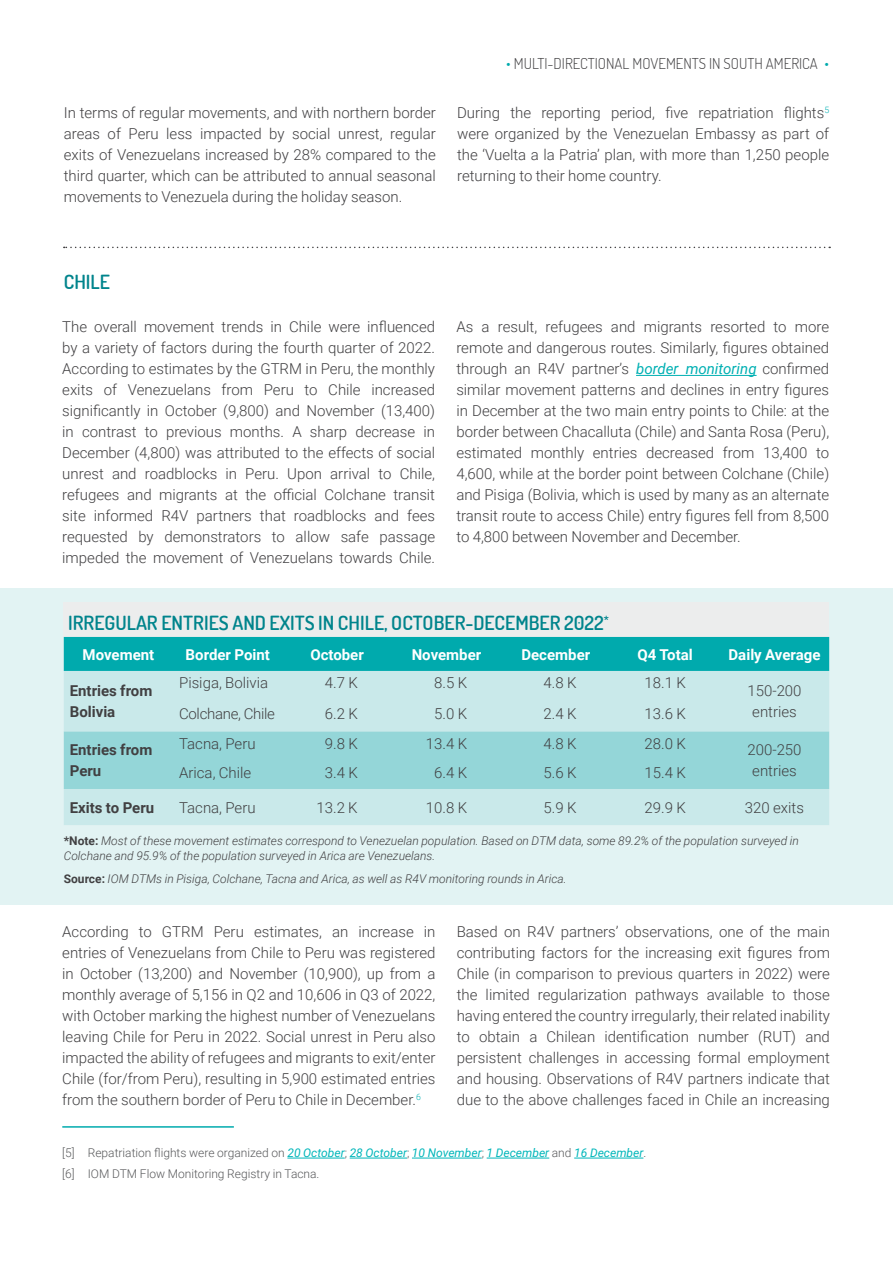
<style>
.page{position:relative;width:893px;height:1263px;background:#fff}
.page>*{position:absolute;margin:0;border:0;box-sizing:border-box;transform-origin:0 0}
.t1{font:600 19.5px "Dosis";color:#00848c}
.t2{font:300 15px/21px "Roboto";color:#414042;text-align:justify}
.t3{font:700 15px "Roboto";color:#fff}
.t4{font:700 15px/21px "Roboto";color:#414042}
.t5{font:300 15px "Dosis";color:#414042}
.t6{font:300 15px "Roboto";letter-spacing:-.02em;color:#414042}
.t7{font:italic 300 12px/14.4px "Roboto";color:#414042}
.t8{font:300 12px/20.7px "Roboto";color:#58595b}
.s1{color:#00aaad}
.s2{font-weight:400;font-style:italic;color:#00b0b3}
.s3{font-weight:700;font-style:normal}
.s4{font-weight:400;font-style:italic;color:#00b6ba}
</style>
<div class="page">
<div style="left:0;top:588px;width:893px;height:317px;background:#e2f3f3"></div>
<div style="left:64px;top:603px;width:765px;height:34px;background:#eceded"></div>
<div style="left:64px;top:637px;width:765px;height:34px;background:#00aaad"></div>
<div style="left:64px;top:671px;width:765px;height:154px;background:#c9e9ea"></div>
<div style="left:64px;top:731px;width:765px;height:58px;background:#94d6d8"></div>
<svg style="left:64px;top:247px;width:766px;height:1px"></svg>
<hr style="left:636px;top:375px;width:121px;height:1px;background:#00b0b3">
<hr style="left:62px;top:1126px;width:172px;height:2px;background:#00aaad">
<hr style="left:287px;top:1158px;width:58px;height:1px;background:#00b6ba">
<hr style="left:350px;top:1158px;width:57px;height:1px;background:#00b6ba">
<hr style="left:412px;top:1158px;width:70px;height:1px;background:#00b6ba">
<hr style="left:487px;top:1158px;width:62px;height:1px;background:#00b6ba">
<hr style="left:574px;top:1158px;width:69px;height:1px;background:#00b6ba">
<p class="t5" style="left:506px;top:54px;width:324px"><span class="s1">•</span> MULTI-DIRECTIONAL MOVEMENTS IN SOUTH AMERICA <span class="s1">•</span></p>
<p class="t2" style="left:64px;top:101px;width:374px">In terms of regular movements, and with northern border areas of Peru less impacted by social unrest, regular exits of Venezuelans increased by 28% compared to the third quarter, which can be attributed to annual seasonal movements to Venezuela during the holiday season.</p>
<p class="t2" style="left:457px;top:101px;width:374px">During the reporting period, five repatriation flights<sup>5 </sup>were organized by the Venezuelan Embassy as part of the ‘Vuelta a la Patria’ plan, with more than 1,250 people returning to their home country.</p>
<h1 class="t1" style="left:64px;top:270px;width:48px">CHILE</h1>
<p class="t2" style="left:62px;top:316px;width:374px">The overall movement trends in Chile were influenced by a variety of factors during the fourth quarter of 2022.<br>According to estimates by the GTRM in Peru, the monthly exits of Venezuelans from Peru to Chile increased significantly in October (9,800) and November (13,400) in contrast to previous months. A sharp decrease in December (4,800) was attributed to the effects of social unrest and roadblocks in Peru. Upon arrival to Chile, refugees and migrants at the official Colchane transit site informed R4V partners that roadblocks and fees requested by demonstrators to allow safe passage impeded the movement of Venezuelans towards Chile.</p>
<p class="t2" style="left:456px;top:316px;width:374px">As a result, refugees and migrants resorted to more remote and dangerous routes. Similarly, figures obtained through an R4V partner’s <span class="s2">border monitoring</span> confirmed similar movement patterns and declines in entry figures in December at the two main entry points to Chile: at the border between Chacalluta (Chile) and Santa Rosa (Peru), estimated monthly entries decreased from 13,400 to 4,600, while at the border point between Colchane (Chile) and Pisiga (Bolivia, which is used by many as an alternate transit route to access Chile) entry figures fell from 8,500 to 4,800 between November and December.</p>
<h1 class="t1" style="left:68px;top:610px;width:542px">IRREGULAR ENTRIES AND EXITS IN CHILE, OCTOBER-DECEMBER 2022<sup>*</sup></h1>
<p class="t3" style="left:83px;top:644px;width:73px">Movement</p>
<p class="t3" style="left:186px;top:644px;width:86px">Border Point</p>
<p class="t3" style="left:310px;top:644px;width:55px">October</p>
<p class="t3" style="left:412px;top:644px;width:71px">November</p>
<p class="t3" style="left:521px;top:644px;width:70px">December</p>
<p class="t3" style="left:638px;top:644px;width:57px">Q4 Total</p>
<p class="t3" style="left:728px;top:644px;width:93px">Daily Average</p>
<p class="t4" style="left:70px;top:680px;width:84px">Entries from<br>Bolivia</p>
<p class="t2" style="left:179px;top:672px;width:90px">Pisiga, Bolivia</p>
<p class="t2" style="left:325px;top:672px;width:34px">4.7 K</p>
<p class="t2" style="left:434px;top:672px;width:34px">8.5 K</p>
<p class="t2" style="left:543px;top:672px;width:34px">4.8 K</p>
<p class="t2" style="left:645px;top:672px;width:43px">18.1 K</p>
<p class="t2" style="left:747px;top:680px;width:56px">150-200</p>
<p class="t6" style="left:179px;top:703px;width:97px">Colchane, Chile</p>
<p class="t2" style="left:325px;top:702px;width:34px">6.2 K</p>
<p class="t2" style="left:434px;top:702px;width:34px">5.0 K</p>
<p class="t2" style="left:543px;top:702px;width:34px">2.4 K</p>
<p class="t2" style="left:645px;top:702px;width:43px">13.6 K</p>
<p class="t2" style="left:752px;top:701px;width:46px">entries</p>
<p class="t4" style="left:70px;top:739px;width:84px">Entries from<br>Peru</p>
<p class="t2" style="left:179px;top:732px;width:78px">Tacna, Peru</p>
<p class="t2" style="left:325px;top:732px;width:34px">9.8 K</p>
<p class="t2" style="left:426px;top:732px;width:43px">13.4 K</p>
<p class="t2" style="left:543px;top:732px;width:34px">4.8 K</p>
<p class="t2" style="left:645px;top:732px;width:43px">28.0 K</p>
<p class="t2" style="left:747px;top:739px;width:56px">200-250</p>
<p class="t2" style="left:179px;top:761px;width:74px">Arica, Chile</p>
<p class="t2" style="left:325px;top:761px;width:34px">3.4 K</p>
<p class="t2" style="left:434px;top:761px;width:34px">6.4 K</p>
<p class="t2" style="left:543px;top:761px;width:34px">5.6 K</p>
<p class="t2" style="left:645px;top:761px;width:43px">15.4 K</p>
<p class="t2" style="left:752px;top:760px;width:46px">entries</p>
<p class="t4" style="left:70px;top:796px;width:86px">Exits to Peru</p>
<p class="t2" style="left:179px;top:796px;width:78px">Tacna, Peru</p>
<p class="t2" style="left:316px;top:796px;width:43px">13.2 K</p>
<p class="t2" style="left:426px;top:796px;width:43px">10.8 K</p>
<p class="t2" style="left:543px;top:796px;width:34px">5.9 K</p>
<p class="t2" style="left:644px;top:796px;width:43px">29.9 K</p>
<p class="t2" style="left:745px;top:796px;width:61px">320 exits</p>
<p class="t7" style="left:64px;top:833px;width:737px"><span class="s3">*Note:</span> Most of these movement estimates correspond to Venezuelan population. Based on DTM data, some 89.2% of the population surveyed in<br>Colchane and 95.9% of the population surveyed in Arica are Venezuelans.</p>
<p class="t7" style="left:64px;top:870px;width:504px"><span class="s3">Source:</span> IOM DTMs in Pisiga, Colchane, Tacna and Arica, as well as R4V monitoring rounds in Arica.</p>
<p class="t2" style="left:62px;top:921px;width:375px">According to GTRM Peru estimates, an increase in entries of Venezuelans from Chile to Peru was registered in October (13,200) and November (10,900), up from a monthly average of 5,156 in Q2 and 10,606 in Q3 of 2022, with October marking the highest number of Venezuelans leaving Chile for Peru in 2022. Social unrest in Peru also impacted the ability of refugees and migrants to exit/enter Chile (for/from Peru), resulting in 5,900 estimated entries from the southern border of Peru to Chile in December.<sup>6</sup></p>
<p class="t2" style="left:457px;top:921px;width:375px">Based on R4V partners’ observations, one of the main contributing factors for the increasing exit figures from Chile (in comparison to previous quarters in 2022) were the limited regularization pathways available to those having entered the country irregularly, their related inability to obtain a Chilean identification number (RUT) and persistent challenges in accessing formal employment and housing. Observations of R4V partners indicate that due to the above challenges faced in Chile an increasing</p>
<p class="t8" style="left:62px;top:1142px;width:585px">[5] Repatriation flights were organized on <span class="s4">20 October</span>; <span class="s4">28 October</span>; <span class="s4">10 November</span>; <span class="s4">1 December</span> and <span class="s4">16 December</span>. [6] IOM DTM Flow Monitoring Registry in Tacna.</p>
</div>
